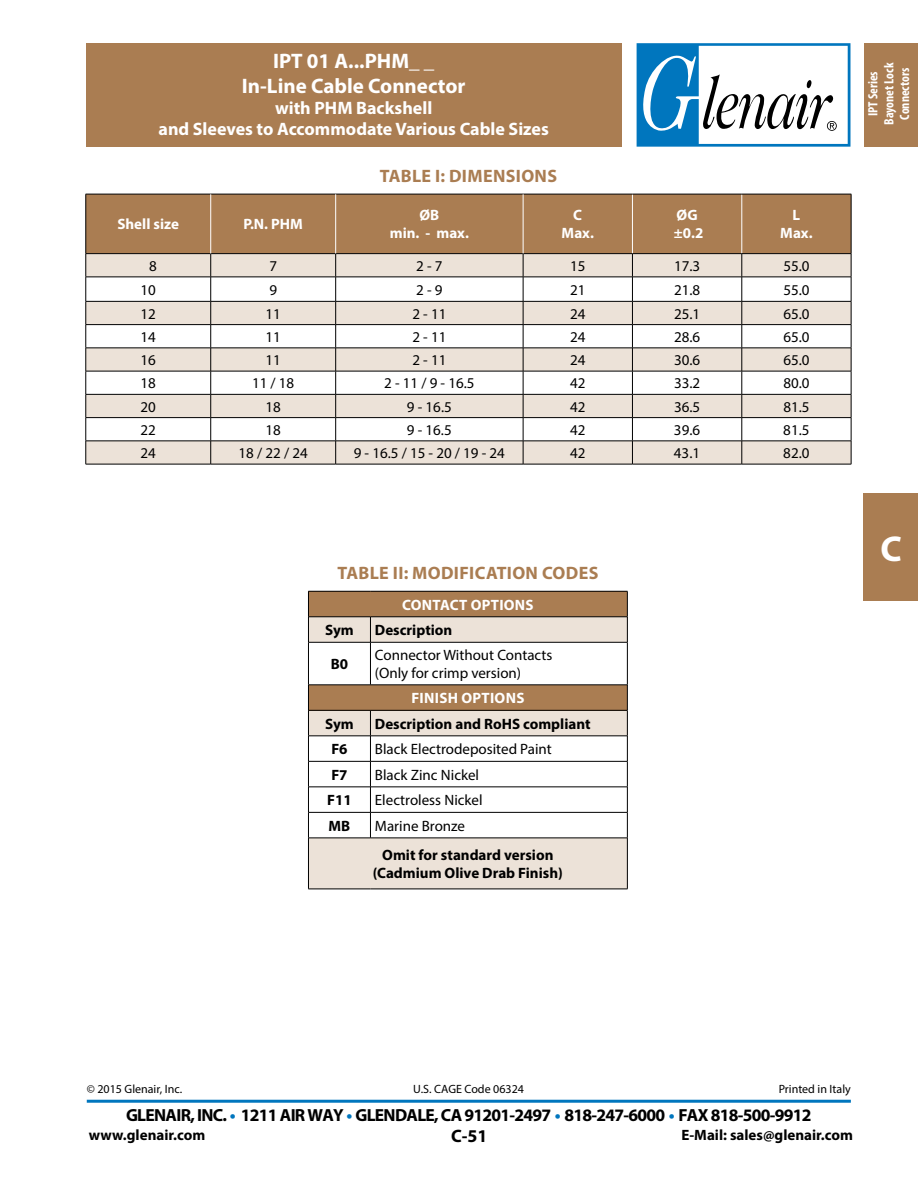
<style>
.page{position:relative;width:918px;height:1188px;background:#fff}
.page>*{position:absolute;margin:0;border:0;box-sizing:border-box;transform-origin:0 0}
.t1{font:700 36px "Myriad Pro";color:#fff}
.t2{font:700 21px/25.2px "Myriad Pro";color:#fff;text-align:center}
.t3{font:700 18px/21px "Myriad Pro";color:#fff;text-align:center}
.t4{font:700 18px "Myriad Pro";letter-spacing:.02em;color:#aa7d52}
.t5{font:700 18px "Myriad Pro";color:#000}
.t6{font:700 17.55px "Myriad Pro";letter-spacing:-.04em;color:#000}
.t7{font:15px/18px "Myriad Pro";color:#000}
.t8{font:700 15px/18px "Myriad Pro";color:#000;text-align:center}
.t9{font:700 15px/18px "Myriad Pro";letter-spacing:.005em;color:#fff;text-align:center}
.t10{font:700 condensed 13.5px/15.8px "Myriad Pro";color:#fff;text-align:center}
.t11{font:12px "Myriad Pro";color:#000}
.s1{color:#0076be}
</style>
<div class="page">
<div style="left:864px;top:43px;width:54px;height:104px;background:#aa7d52"></div>
<div style="left:86px;top:43px;width:536px;height:104px;background:#aa7d52"></div>
<svg style="left:637px;top:43px;width:213px;height:103px"></svg>
<div style="left:863px;top:493px;width:55px;height:108px;background:#aa7d52"></div>
<hr style="left:87px;top:1100px;width:764px;height:3px;background:#0076be">
<div style="left:87px;top:195px;width:764px;height:58px;background:#aa7d52"></div>
<hr style="left:632px;top:194px;width:1px;height:59px;background:#fff">
<hr style="left:742px;top:194px;width:1px;height:59px;background:#fff">
<hr style="left:632px;top:464px;width:110px;height:1px;background:#000">
<svg style="left:86px;top:254px;width:766px;height:210px"></svg>
<hr style="left:86px;top:464px;width:125px;height:1px;background:#000">
<hr style="left:211px;top:464px;width:125px;height:1px;background:#000">
<hr style="left:336px;top:464px;width:187px;height:1px;background:#000">
<hr style="left:523px;top:464px;width:109px;height:1px;background:#000">
<hr style="left:742px;top:464px;width:109px;height:1px;background:#000">
<hr style="left:86px;top:194px;width:125px;height:1px;background:#000">
<hr style="left:86px;top:194px;width:1px;height:59px;background:#000">
<hr style="left:211px;top:194px;width:125px;height:1px;background:#000">
<hr style="left:336px;top:194px;width:187px;height:1px;background:#000">
<hr style="left:523px;top:194px;width:109px;height:1px;background:#000">
<hr style="left:632px;top:194px;width:110px;height:1px;background:#000">
<hr style="left:742px;top:194px;width:109px;height:1px;background:#000">
<hr style="left:851px;top:194px;width:1px;height:59px;background:#000">
<hr style="left:86px;top:253px;width:125px;height:1px;background:#000">
<hr style="left:211px;top:253px;width:125px;height:1px;background:#000">
<hr style="left:336px;top:253px;width:187px;height:1px;background:#000">
<hr style="left:523px;top:253px;width:109px;height:1px;background:#000">
<hr style="left:632px;top:253px;width:110px;height:1px;background:#000">
<hr style="left:742px;top:253px;width:109px;height:1px;background:#000">
<hr style="left:210px;top:194px;width:1px;height:59px;background:#fff">
<hr style="left:335px;top:194px;width:1px;height:59px;background:#fff">
<hr style="left:523px;top:194px;width:1px;height:59px;background:#fff">
<div style="left:308px;top:591px;width:319px;height:26px;background:#aa7d52"></div>
<div style="left:309px;top:618px;width:318px;height:271px;background:#ece2d8"></div>
<svg style="left:309px;top:643px;width:318px;height:42px"></svg>
<hr style="left:308px;top:591px;width:62px;height:1px;background:#000">
<hr style="left:370px;top:591px;width:258px;height:1px;background:#000">
<hr style="left:308px;top:617px;width:62px;height:1px;background:#000">
<hr style="left:370px;top:617px;width:258px;height:1px;background:#000">
<hr style="left:308px;top:838px;width:62px;height:1px;background:#000">
<hr style="left:308px;top:838px;width:1px;height:51px;background:#000">
<hr style="left:370px;top:838px;width:258px;height:1px;background:#000">
<hr style="left:627px;top:838px;width:1px;height:51px;background:#000">
<hr style="left:308px;top:889px;width:62px;height:1px;background:#000">
<hr style="left:370px;top:889px;width:258px;height:1px;background:#000">
<svg style="left:627px;top:591px;width:1px;height:51px"></svg>
<hr style="left:370px;top:642px;width:1px;height:43px;background:#000">
<svg style="left:308px;top:591px;width:1px;height:51px"></svg>
<svg style="left:370px;top:618px;width:1px;height:24px"></svg>
<hr style="left:308px;top:642px;width:62px;height:1px;background:#000">
<hr style="left:308px;top:642px;width:1px;height:43px;background:#000">
<hr style="left:370px;top:642px;width:258px;height:1px;background:#000">
<hr style="left:627px;top:642px;width:1px;height:43px;background:#000">
<svg style="left:308px;top:685px;width:320px;height:153px"></svg>
<hr style="left:370px;top:761px;width:258px;height:1px;background:#000">
<h2 class="t2" style="left:242px;top:48px;width:225px">IPT 01 A...PHM_ _<br>In-Line Cable Connector</h2>
<p class="t3" style="left:159px;top:97px;width:392px">with PHM Backshell<br>and Sleeves to Accommodate Various Cable Sizes</p>
<p class="t4" style="left:380px;top:164px;width:179px">TABLE I: DIMENSIONS</p>
<p class="t9" style="left:118px;top:215px;width:63px">Shell size</p>
<p class="t9" style="left:243px;top:215px;width:61px">P.N. PHM</p>
<p class="t9" style="left:390px;top:206px;width:81px">ØB<br>min. - max.</p>
<p class="t9" style="left:562px;top:206px;width:34px">C<br>Max.</p>
<p class="t9" style="left:674px;top:206px;width:31px;text-align:left">ØG ±0.2</p>
<p class="t9" style="left:780px;top:206px;width:34px">L<br>Max.</p>
<p class="t7" style="left:149px;top:257px;width:9px">8</p>
<p class="t7" style="left:269px;top:257px;width:9px">7</p>
<p class="t7" style="left:416px;top:257px;width:28px">2 - 7</p>
<p class="t7" style="left:570px;top:257px;width:17px">15</p>
<p class="t7" style="left:674px;top:257px;width:28px">17.3</p>
<p class="t7" style="left:783px;top:257px;width:28px">55.0</p>
<p class="t7" style="left:141px;top:280px;width:17px">10</p>
<p class="t7" style="left:269px;top:280px;width:9px">9</p>
<p class="t7" style="left:416px;top:280px;width:28px">2 - 9</p>
<p class="t7" style="left:570px;top:280px;width:17px">21</p>
<p class="t7" style="left:674px;top:280px;width:28px">21.8</p>
<p class="t7" style="left:783px;top:280px;width:28px">55.0</p>
<p class="t7" style="left:141px;top:304px;width:17px">12</p>
<p class="t7" style="left:266px;top:304px;width:17px">11</p>
<p class="t7" style="left:412px;top:304px;width:36px">2 - 11</p>
<p class="t7" style="left:570px;top:304px;width:17px">24</p>
<p class="t7" style="left:674px;top:304px;width:28px">25.1</p>
<p class="t7" style="left:783px;top:304px;width:28px">65.0</p>
<p class="t7" style="left:141px;top:328px;width:17px">14</p>
<p class="t7" style="left:266px;top:328px;width:17px">11</p>
<p class="t7" style="left:412px;top:328px;width:36px">2 - 11</p>
<p class="t7" style="left:570px;top:328px;width:17px">24</p>
<p class="t7" style="left:674px;top:328px;width:28px">28.6</p>
<p class="t7" style="left:783px;top:328px;width:28px">65.0</p>
<p class="t7" style="left:141px;top:351px;width:17px">16</p>
<p class="t7" style="left:266px;top:351px;width:17px">11</p>
<p class="t7" style="left:412px;top:351px;width:36px">2 - 11</p>
<p class="t7" style="left:570px;top:351px;width:17px">24</p>
<p class="t7" style="left:674px;top:351px;width:28px">30.6</p>
<p class="t7" style="left:783px;top:351px;width:28px">65.0</p>
<p class="t7" style="left:141px;top:374px;width:17px">18</p>
<p class="t7" style="left:252px;top:374px;width:44px">11 / 18</p>
<p class="t7" style="left:384px;top:374px;width:92px">2 - 11 / 9 - 16.5</p>
<p class="t7" style="left:570px;top:374px;width:17px">42</p>
<p class="t7" style="left:674px;top:374px;width:28px">33.2</p>
<p class="t7" style="left:783px;top:374px;width:28px">80.0</p>
<p class="t7" style="left:141px;top:397px;width:17px">20</p>
<p class="t7" style="left:265px;top:397px;width:17px">18</p>
<p class="t7" style="left:407px;top:397px;width:46px">9 - 16.5</p>
<p class="t7" style="left:570px;top:397px;width:17px">42</p>
<p class="t7" style="left:674px;top:397px;width:28px">36.5</p>
<p class="t7" style="left:783px;top:397px;width:28px">81.5</p>
<p class="t7" style="left:141px;top:421px;width:17px">22</p>
<p class="t7" style="left:265px;top:421px;width:17px">18</p>
<p class="t7" style="left:407px;top:421px;width:46px">9 - 16.5</p>
<p class="t7" style="left:570px;top:421px;width:17px">42</p>
<p class="t7" style="left:674px;top:421px;width:28px">39.6</p>
<p class="t7" style="left:783px;top:421px;width:28px">81.5</p>
<p class="t7" style="left:141px;top:444px;width:17px">24</p>
<p class="t7" style="left:239px;top:444px;width:71px">18 / 22 / 24</p>
<p class="t7" style="left:354px;top:444px;width:153px">9 - 16.5 / 15 - 20 / 19 - 24</p>
<p class="t7" style="left:570px;top:444px;width:17px">42</p>
<p class="t7" style="left:674px;top:444px;width:28px">43.1</p>
<p class="t7" style="left:783px;top:444px;width:28px">82.0</p>
<p class="t4" style="left:337px;top:561px;width:263px">TABLE II: MODIFICATION CODES</p>
<p class="t9" style="left:402px;top:595px;width:133px">CONTACT OPTIONS</p>
<p class="t8" style="left:325px;top:621px;width:30px">Sym</p>
<p class="t8" style="left:375px;top:621px;width:79px">Description</p>
<p class="t8" style="left:331px;top:655px;width:19px">B0</p>
<p class="t7" style="left:375px;top:646px;width:179px">Connector Without Contacts (Only for crimp version)</p>
<p class="t9" style="left:411px;top:689px;width:115px">FINISH OPTIONS</p>
<p class="t8" style="left:325px;top:714px;width:30px">Sym</p>
<p class="t8" style="left:375px;top:714px;width:217px">Description and RoHS compliant</p>
<p class="t8" style="left:331px;top:740px;width:18px">F6</p>
<p class="t7" style="left:375px;top:740px;width:178px">Black Electrodeposited Paint</p>
<p class="t8" style="left:331px;top:765px;width:18px">F7</p>
<p class="t7" style="left:375px;top:765px;width:106px">Black Zinc Nickel</p>
<p class="t8" style="left:327px;top:791px;width:26px">F11</p>
<p class="t7" style="left:375px;top:791px;width:109px">Electroless Nickel</p>
<p class="t8" style="left:329px;top:816px;width:23px">MB</p>
<p class="t7" style="left:375px;top:817px;width:92px">Marine Bronze</p>
<p class="t8" style="left:373px;top:846px;width:191px">Omit for standard version (Cadmium Olive Drab Finish)</p>
<p class="t10" style="left:865px;top:125px;width:63px;rotate:-90deg">IPT Series<br>Bayonet Lock<br>Connectors</p>
<h1 class="t1" style="left:880px;top:525px;width:23px">C</h1>
<p class="t11" style="left:87px;top:1082px;width:97px">© 2015 Glenair, Inc.</p>
<p class="t11" style="left:779px;top:1082px;width:74px">Printed in Italy</p>
<p class="t5" style="left:451px;top:1124px;width:38px">C-51</p>
<p class="t11" style="left:413px;top:1082px;width:112px">U.S. CAGE Code 06324</p>
<p class="t6" style="left:126px;top:1104px;width:687px">GLENAIR, INC. <span class="s1">•</span> 1211 AIR WAY <span class="s1">•</span> GLENDALE, CA 91201-2497 <span class="s1">•</span> 818-247-6000 <span class="s1">•</span> FAX 818-500-9912</p>
<p class="t8" style="left:89px;top:1126px;width:118px">www.glenair.com</p>
<p class="t8" style="left:681px;top:1126px;width:173px">E-Mail: sales@glenair.com</p>
</div>
